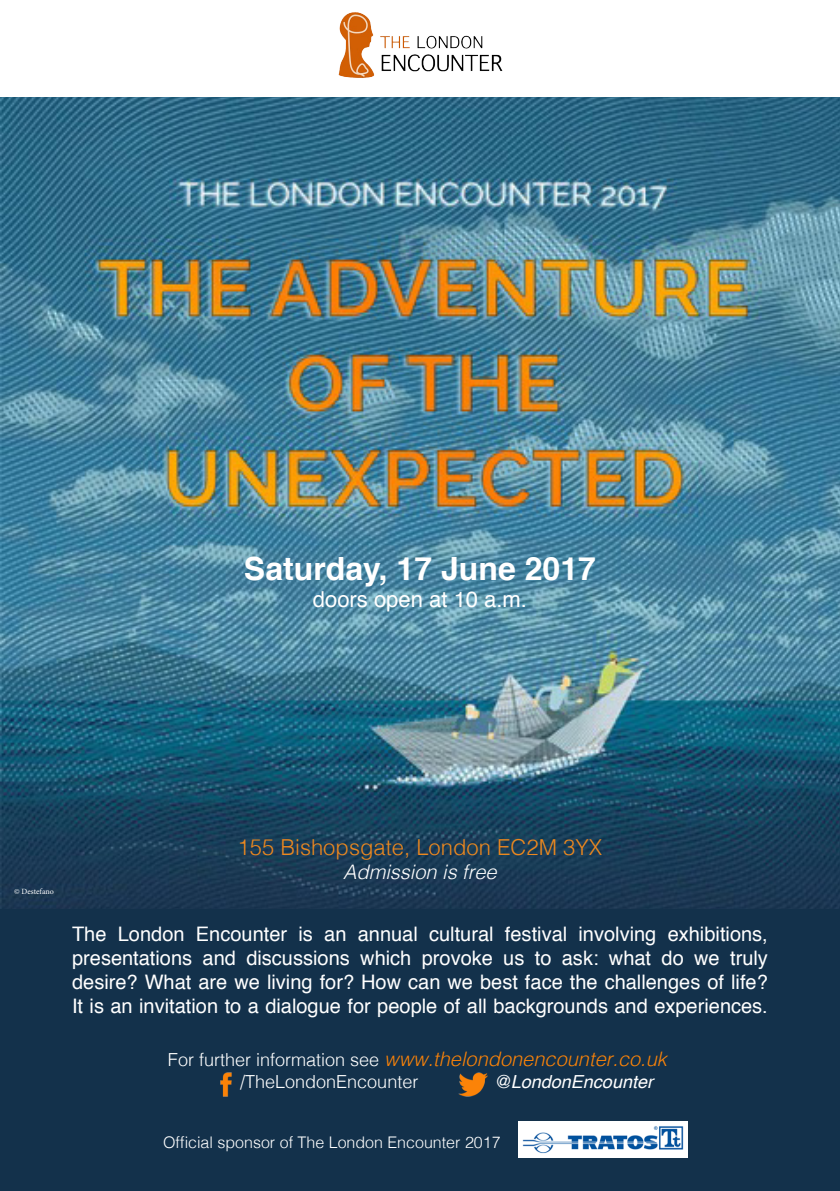
<style>
.page{position:relative;width:840px;height:1191px;background:#fff}
.page>*{position:absolute;margin:0;border:0;box-sizing:border-box;transform-origin:0 0}
.t1{font:700 32px "Helvetica";color:#fff}
.t2{font:300 22px "Helvetica";color:#ed881e}
.t3{font:22px "Helvetica";color:#fff}
.t4{font:20px/24px "Helvetica";color:#fff;text-align:justify}
.t5{font:italic 300 20px "Helvetica";color:#fb8308}
.t6{font:italic 300 20px "Helvetica";color:#fff}
.t7{font:300 18px "Helvetica";color:#fff}
.t8{font:italic 18px "Helvetica";color:#fff}
.t9{font:300 16px "Helvetica";color:#fff}
.t10{font:8px "Minion Pro";color:#fff}
.s1{font-style:normal;font-size:18px;color:#fff}
.s2{font-weight:300;font-style:normal}
</style>
<div class="page">
<div style="left:0;top:839px;width:839px;height:352px;background:#13314b"></div>
<img style="left:0;top:98px;width:839px;height:810px">
<img style="left:458px;top:1072px;width:30px;height:25px">
<img style="left:220px;top:1072px;width:12px;height:25px">
<img style="left:338px;top:12px;width:165px;height:66px">
<img style="left:518px;top:1121px;width:169px;height:36px">
<h1 class="t1" style="left:244px;top:543px;width:353px">Saturday, 17 June 2017</h1>
<p class="t3" style="left:313px;top:582px;width:216px">doors open at 10 a.m.</p>
<p class="t10" style="left:14px;top:885px;width:41px">© Destefano</p>
<p class="t2" style="left:237px;top:828px;width:366px">155 Bishopsgate, London EC2M 3YX</p>
<p class="t6" style="left:343px;top:854px;width:155px">Admission is free</p>
<p class="t4" style="left:72px;top:922px;width:697px">The London Encounter is an annual cultural festival involving exhibitions, presentations and discussions which provoke us to ask: what do we truly desire? What are we living for? How can we best face the challenges of life?<br>It is an invitation to a dialogue for people of all backgrounds and experiences.</p>
<p class="t5" style="left:168px;top:1042px;width:500px"><span class="s1">For further information see</span> www.thelondonencounter.co.uk</p>
<p class="t7" style="left:240px;top:1066px;width:180px">/TheLondonEncounter</p>
<p class="t8" style="left:496px;top:1067px;width:158px"><span class="s2">@</span>LondonEncounter</p>
<p class="t9" style="left:163px;top:1128px;width:339px">Official sponsor of The London Encounter 2017</p>
</div>
